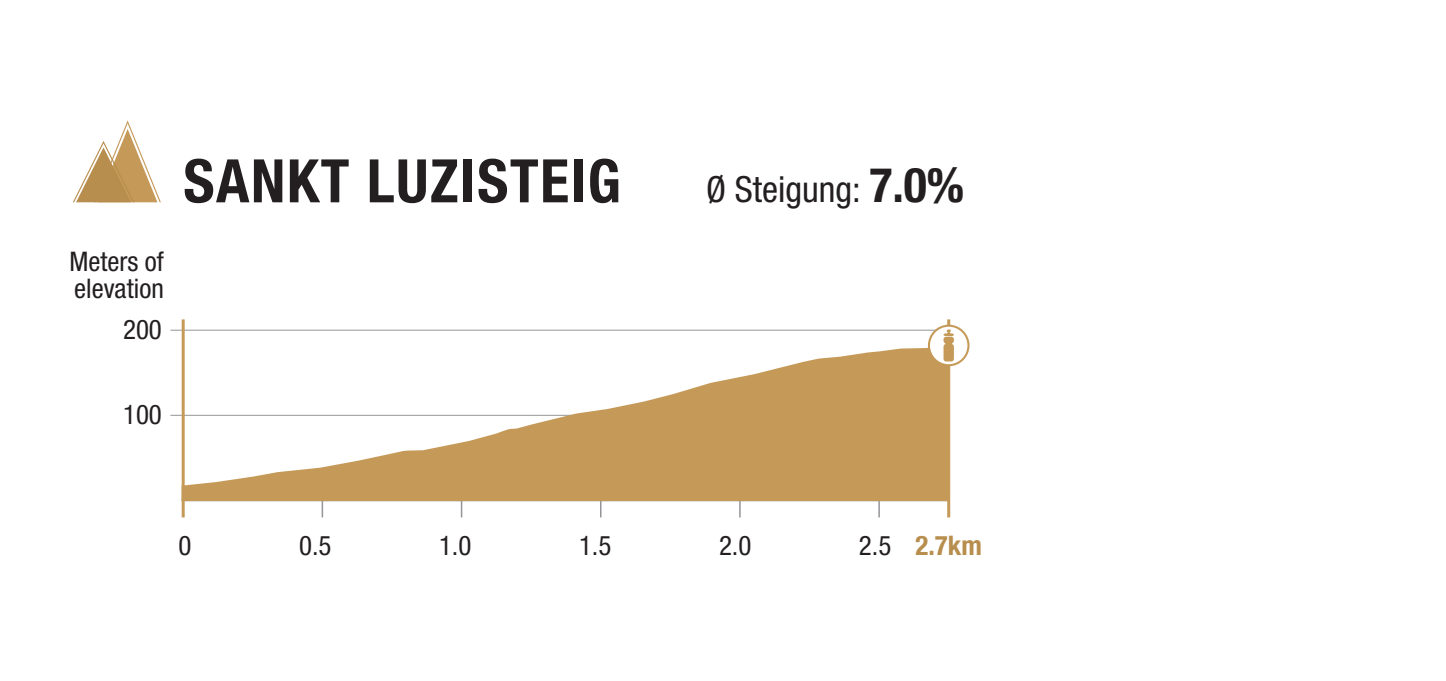
<style>
.page{position:relative;width:1446px;height:681px;background:#fff}
.page>*{position:absolute;margin:0;border:0;box-sizing:border-box;transform-origin:0 0}
.t1{font:700 condensed 60px "Helvetica Neue LT Std";letter-spacing:.025em;color:#231f20}
.t2{font:condensed 36px "Helvetica Neue LT Std";color:#231f20}
.t3{font:condensed 27px/27px "Helvetica Neue LT Std";color:#231f20}
.t4{font:700 condensed 27px "Helvetica Neue LT Std";color:#b88e4e}
.s1{font-weight:700;font-size:48px}
.s2{font-weight:400;color:#231f20}
</style>
<div class="page">
<hr style="left:170px;top:414px;width:779px;height:1px;background:#939598">
<hr style="left:170px;top:329px;width:779px;height:1px;background:#939598">
<hr style="left:878px;top:483px;width:2px;height:34px;background:#939598">
<hr style="left:739px;top:483px;width:2px;height:34px;background:#939598">
<hr style="left:600px;top:483px;width:1px;height:34px;background:#939598">
<hr style="left:461px;top:483px;width:1px;height:34px;background:#939598">
<hr style="left:322px;top:483px;width:1px;height:34px;background:#939598">
<hr style="left:182px;top:319px;width:3px;height:198px;background:#c59a59">
<hr style="left:947px;top:319px;width:3px;height:198px;background:#c59a59">
<svg style="left:184px;top:346px;width:763px;height:155px;fill:#c59a59"></svg>
<svg style="left:73px;top:120px;width:88px;height:82px"></svg>
<svg style="left:928px;top:324px;width:41px;height:42px"></svg>
<div style="left:930px;top:326px;width:37px;height:38px;background:#fff;border-radius:50%"></div>
<svg style="left:943px;top:329px;width:11px;height:32px"></svg>
<p class="t3" style="left:69px;top:248px;width:96px">Meters of elevation</p>
<p class="t3" style="left:123px;top:315px;width:40px">200</p>
<h1 class="t1" style="left:183px;top:144px;width:439px">SANKT LUZISTEIG</h1>
<h2 class="t2" style="left:706px;top:168px;width:260px">Ø Steigung: <span class="s1">7.0%</span></h2>
<p class="t3" style="left:123px;top:400px;width:40px">100</p>
<p class="t3" style="left:178px;top:531px;width:14px">0</p>
<p class="t3" style="left:299px;top:531px;width:34px">0.5</p>
<p class="t3" style="left:439px;top:531px;width:34px">1.0</p>
<p class="t3" style="left:579px;top:531px;width:34px">1.5</p>
<p class="t3" style="left:719px;top:531px;width:34px">2.0</p>
<p class="t4" style="left:859px;top:528px;width:124px"><span class="s2">2.5</span> 2.7km</p>
</div>
